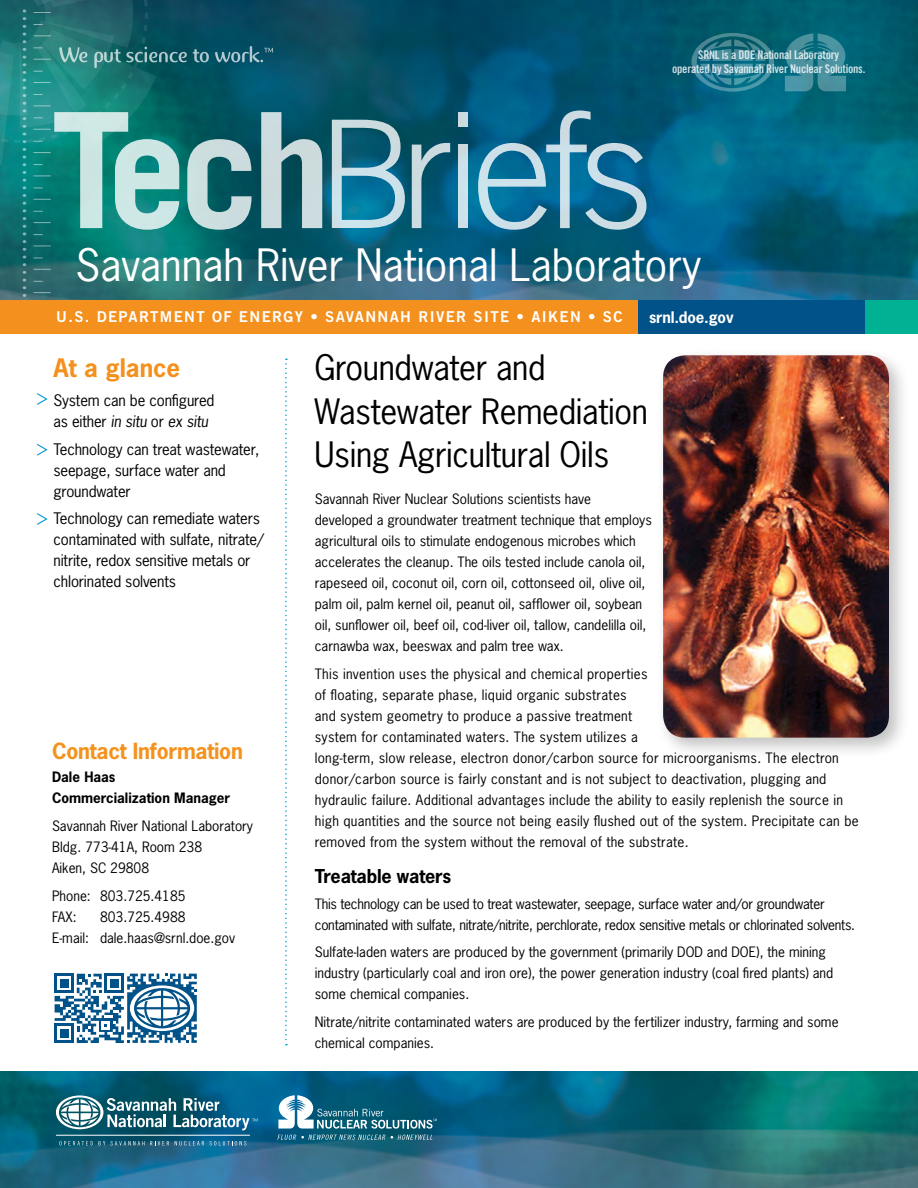
<style>
.page{position:relative;width:918px;height:1188px;background:#fff}
.page>*{position:absolute;margin:0;border:0;box-sizing:border-box;transform-origin:0 0}
.t1{font:42px "News Gothic Std";color:#fff}
.t2{font:33px/43.5px "News Gothic Std";letter-spacing:-.01em;color:#000}
.t3{font:700 24px "News Gothic Std";color:#f4901d}
.t4{font:700 21px "News Gothic Std";letter-spacing:-.01em;color:#f4921d}
.t5{font:700 18px "News Gothic Std";letter-spacing:-.01em;color:#000}
.t6{font:15px/21px "News Gothic Std";letter-spacing:-.01em;color:#000}
.t7{font:15px "Trade Gothic LT Std Bd 2";letter-spacing:.09em;color:#fff}
.t8{font:700 15px "News Gothic Std";letter-spacing:-.01em;color:#fff}
.t9{font:13.5px/21px "News Gothic Std";color:#000}
.t10{font:13.5px/21px "News Gothic Std";letter-spacing:.02em;color:#000}
.t11{font:13.5px/21px "News Gothic Std";letter-spacing:-.02em;color:#000}
.t12{font:700 13.5px/21px "News Gothic Std";color:#000}
.t13{font:12px/14.4px "Trade Gothic LT Std Bd Cn 20";letter-spacing:-.02em;color:#fff;text-align:center}
.s1{font-style:italic}
</style>
<div class="page">
<img style="left:1px;top:1px;width:917px;height:299px">
<div style="left:1px;top:300px;width:864px;height:33px;background:#f4901d"></div>
<div style="left:638px;top:300px;width:280px;height:33px;background:#005288"></div>
<div style="left:865px;top:300px;width:53px;height:33px;background:#00b194"></div>
<svg style="left:691px;top:33px;width:83px;height:59px;background:#24778a"></svg>
<svg style="left:785px;top:33px;width:61px;height:58px;background:#348594"></svg>
<img style="left:1px;top:1071px;width:917px;height:117px">
<svg style="left:59px;top:1141px;width:46px;height:4px"></svg>
<svg style="left:111px;top:1141px;width:33px;height:4px"></svg>
<svg style="left:150px;top:1141px;width:19px;height:4px"></svg>
<svg style="left:175px;top:1141px;width:29px;height:4px"></svg>
<svg style="left:210px;top:1141px;width:36px;height:4px"></svg>
<hr style="left:56px;top:1135px;width:194px;height:1px;background:#fff">
<svg style="left:56px;top:1096px;width:202px;height:34px"></svg>
<svg style="left:277px;top:1135px;width:155px;height:5px"></svg>
<svg style="left:278px;top:1095px;width:159px;height:34px"></svg>
<div style="left:458px;top:112px;width:9px;height:14px;background:#ccdbe0"></div>
<svg style="left:332px;top:120px;width:73px;height:108px;background:#5396ac"></svg>
<svg style="left:0;top:0;width:322px;height:297px;background:#2e7d80"></svg>
<svg style="left:412px;top:143px;width:38px;height:85px;background:#448197"></svg>
<div style="left:458px;top:145px;width:9px;height:83px;background:#cce2ea"></div>
<svg style="left:478px;top:111px;width:168px;height:119px;background:#3581a1"></svg>
<svg style="left:285px;top:359px;width:2px;height:686px"></svg>
<svg style="left:37px;top:393px;width:11px;height:12px"></svg>
<svg style="left:37px;top:444px;width:11px;height:12px"></svg>
<svg style="left:37px;top:513px;width:11px;height:12px"></svg>
<svg style="left:55px;top:974px;width:142px;height:69px"></svg>
<div style="left:655px;top:347px;width:256px;height:412px;background:#000;opacity:.25"></div>
<img style="left:663px;top:355px;width:226px;height:383px">
<p class="t13" style="left:672px;top:47px;width:195px">SRNL is a DOE National Laboratory<br>operated by Savannah River Nuclear Solutions.</p>
<h1 class="t1" style="left:76px;top:238px;width:627px">Savannah River National Laboratory</h1>
<p class="t8" style="left:649px;top:307px;width:86px">srnl.doe.gov</p>
<p class="t7" style="left:56px;top:307px;width:568px">U.S. DEPARTMENT OF ENERGY • SAVANNAH RIVER SITE • AIKEN • SC</p>
<h3 class="t3" style="left:54px;top:352px;width:128px">At a glance</h3>
<h2 class="t2" style="left:314px;top:346px;width:335px">Groundwater and<br>Wastewater Remediation<br>Using Agricultural Oils</h2>
<p class="t9" style="left:315px;top:489px;width:339px">Savannah River Nuclear Solutions scientists have developed a groundwater treatment technique that employs agricultural oils to stimulate endogenous microbes which accelerates the cleanup. The oils tested include canola oil, rapeseed oil, coconut oil, corn oil, cottonseed oil, olive oil, palm oil, palm kernel oil, peanut oil, safflower oil, soybean oil, sunflower oil, beef oil, cod-liver oil, tallow, candelilla oil, carnawba wax, beeswax and palm tree wax.</p>
<p class="t10" style="left:315px;top:663px;width:545px">This invention uses the physical and chemical properties<br>of floating, separate phase, liquid organic substrates<br>and system geometry to produce a passive treatment<br>system for contaminated waters. The system utilizes a<br>long-term, slow release, electron donor/carbon source for microorganisms. The electron donor/carbon source is fairly constant and is not subject to deactivation, plugging and hydraulic failure. Additional advantages include the ability to easily replenish the source in high quantities and the source not being easily flushed out of the system. Precipitate can be removed from the system without the removal of the substrate.</p>
<h3 class="t5" style="left:315px;top:864px;width:138px">Treatable waters</h3>
<p class="t11" style="left:315px;top:893px;width:542px">This technology can be used to treat wastewater, seepage, surface water and/or groundwater contaminated with sulfate, nitrate/nitrite, perchlorate, redox sensitive metals or chlorinated solvents.</p>
<p class="t9" style="left:315px;top:942px;width:520px">Sulfate-laden waters are produced by the government (primarily DOD and DOE), the mining industry (particularly coal and iron ore), the power generation industry (coal fired plants) and some chemical companies.</p>
<p class="t9" style="left:315px;top:1011px;width:525px">Nitrate/nitrite contaminated waters are produced by the fertilizer industry, farming and some chemical companies.</p>
<p class="t6" style="left:54px;top:390px;width:162px">System can be configured as either <span class="s1">in situ</span> or <span class="s1">ex situ</span></p>
<p class="t6" style="left:54px;top:438px;width:207px">Technology can treat wastewater, seepage, surface water and groundwater</p>
<p class="t6" style="left:54px;top:508px;width:212px">Technology can remediate waters contaminated with sulfate, nitrate/ nitrite, redox sensitive metals or chlorinated solvents</p>
<h3 class="t4" style="left:52px;top:737px;width:192px">Contact Information</h3>
<p class="t12" style="left:52px;top:766px;width:180px">Dale Haas<br>Commercialization Manager</p>
<p class="t9" style="left:52px;top:815px;width:203px">Savannah River National Laboratory<br>Bldg. 773-41A, Room 238<br>Aiken, SC 29808</p>
<p class="t9" style="left:52px;top:885px;width:135px">Phone: 803.725.4185<br>FAX:</p>
<p class="t9" style="left:52px;top:906px;width:185px;text-align:center">803.725.4988<br>E-mail: dale.haas@srnl.doe.gov</p>
</div>
